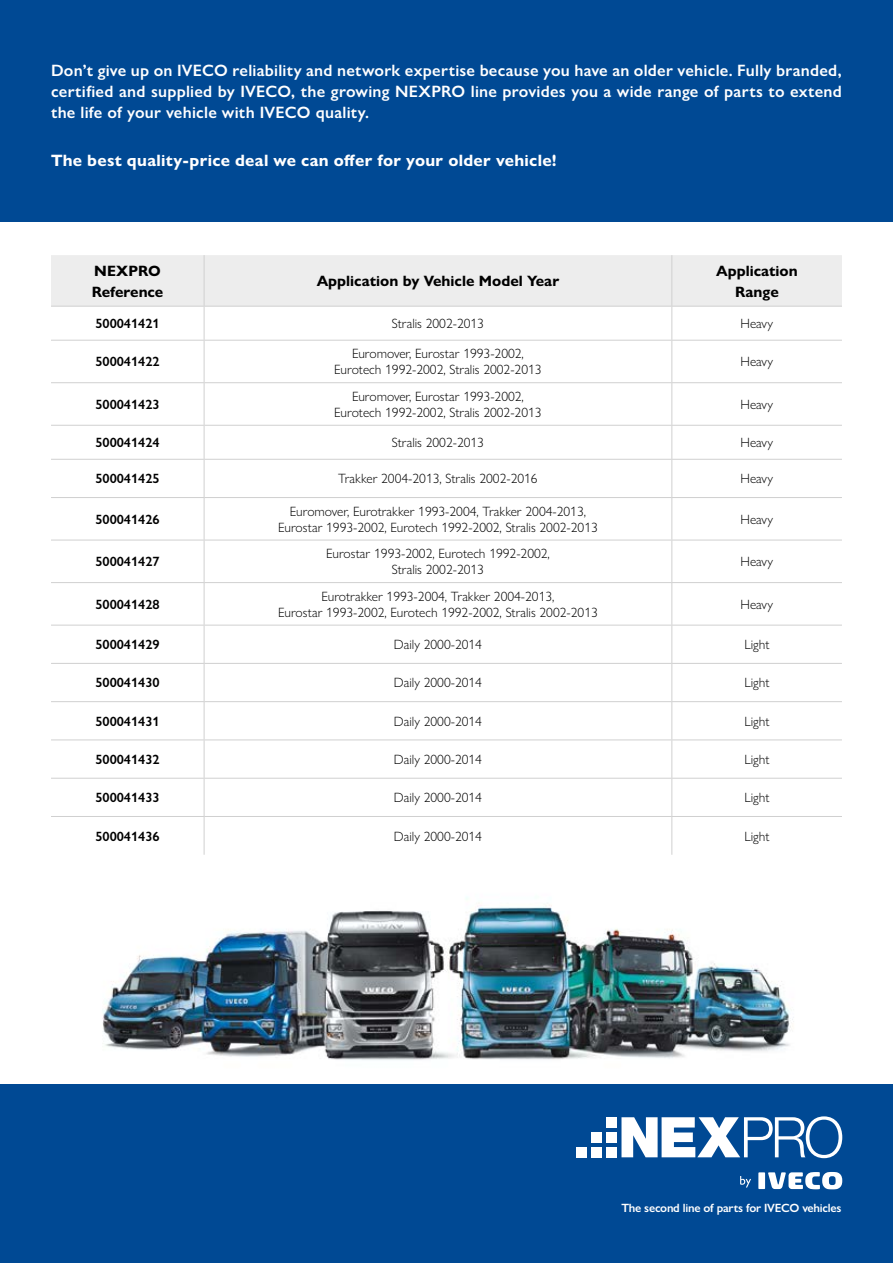
<style>
.page{position:relative;width:893px;height:1263px;background:#fff}
.page>*{position:absolute;margin:0;border:0;box-sizing:border-box;transform-origin:0 0}
.t1{font:600 16.5px/21px "Gill Sans Nova";letter-spacing:.015em;color:#fff;text-align:justify}
.t2{font:700 16.5px "Gill Sans Nova";letter-spacing:.02em;color:#fff}
.t3{font:700 15px/21px "Gill Sans Nova";color:#000}
.t4{font:300 13.5px/16.2px "Gill Sans Nova";color:#000;text-align:center}
.t5{font:600 13.5px "Gill Sans Nova";color:#000}
.t6{font:600 12px "Gill Sans Nova";letter-spacing:-.02em;color:#fff}
</style>
<div class="page">
<div style="left:0;top:0;width:893px;height:221px;background:#004994"></div>
<div style="left:0;top:1084px;width:893px;height:179px;background:#004994"></div>
<div style="left:51px;top:255px;width:791px;height:51px;background:#ededed"></div>
<hr style="left:204px;top:255px;width:1px;height:51px;background:#d0d0d0">
<hr style="left:671px;top:255px;width:1px;height:51px;background:#d0d0d0">
<hr style="left:51px;top:306px;width:153px;height:1px;background:#d0d0d0">
<hr style="left:204px;top:306px;width:468px;height:1px;background:#d0d0d0">
<hr style="left:204px;top:307px;width:1px;height:33px;background:#d0d0d0">
<hr style="left:672px;top:306px;width:170px;height:1px;background:#d0d0d0">
<hr style="left:671px;top:307px;width:1px;height:33px;background:#d0d0d0">
<hr style="left:204px;top:341px;width:1px;height:41px;background:#d0d0d0">
<hr style="left:671px;top:341px;width:1px;height:41px;background:#d0d0d0">
<hr style="left:204px;top:383px;width:1px;height:42px;background:#d0d0d0">
<hr style="left:671px;top:383px;width:1px;height:42px;background:#d0d0d0">
<hr style="left:204px;top:426px;width:1px;height:33px;background:#d0d0d0">
<hr style="left:671px;top:426px;width:1px;height:33px;background:#d0d0d0">
<hr style="left:204px;top:460px;width:1px;height:37px;background:#d0d0d0">
<hr style="left:671px;top:460px;width:1px;height:37px;background:#d0d0d0">
<hr style="left:204px;top:498px;width:1px;height:42px;background:#d0d0d0">
<hr style="left:671px;top:498px;width:1px;height:42px;background:#d0d0d0">
<hr style="left:204px;top:540px;width:1px;height:42px;background:#d0d0d0">
<hr style="left:671px;top:540px;width:1px;height:42px;background:#d0d0d0">
<hr style="left:204px;top:583px;width:1px;height:42px;background:#d0d0d0">
<hr style="left:671px;top:583px;width:1px;height:42px;background:#d0d0d0">
<hr style="left:204px;top:625px;width:1px;height:38px;background:#d0d0d0">
<hr style="left:671px;top:625px;width:1px;height:38px;background:#d0d0d0">
<hr style="left:204px;top:664px;width:1px;height:37px;background:#d0d0d0">
<hr style="left:671px;top:664px;width:1px;height:37px;background:#d0d0d0">
<hr style="left:204px;top:702px;width:1px;height:37px;background:#d0d0d0">
<hr style="left:671px;top:702px;width:1px;height:37px;background:#d0d0d0">
<hr style="left:204px;top:740px;width:1px;height:38px;background:#d0d0d0">
<hr style="left:671px;top:740px;width:1px;height:38px;background:#d0d0d0">
<hr style="left:204px;top:778px;width:1px;height:38px;background:#d0d0d0">
<hr style="left:671px;top:778px;width:1px;height:38px;background:#d0d0d0">
<hr style="left:204px;top:817px;width:1px;height:38px;background:#d0d0d0">
<hr style="left:671px;top:817px;width:1px;height:38px;background:#d0d0d0">
<hr style="left:51px;top:340px;width:153px;height:1px;background:#d0d0d0">
<hr style="left:204px;top:340px;width:468px;height:1px;background:#d0d0d0">
<hr style="left:672px;top:340px;width:170px;height:1px;background:#d0d0d0">
<hr style="left:51px;top:382px;width:153px;height:1px;background:#d0d0d0">
<hr style="left:204px;top:382px;width:468px;height:1px;background:#d0d0d0">
<hr style="left:672px;top:382px;width:170px;height:1px;background:#d0d0d0">
<hr style="left:51px;top:425px;width:153px;height:1px;background:#d0d0d0">
<hr style="left:204px;top:425px;width:468px;height:1px;background:#d0d0d0">
<hr style="left:672px;top:425px;width:170px;height:1px;background:#d0d0d0">
<hr style="left:51px;top:459px;width:153px;height:1px;background:#d0d0d0">
<hr style="left:204px;top:459px;width:468px;height:1px;background:#d0d0d0">
<hr style="left:672px;top:459px;width:170px;height:1px;background:#d0d0d0">
<hr style="left:51px;top:497px;width:153px;height:1px;background:#d0d0d0">
<hr style="left:204px;top:497px;width:468px;height:1px;background:#d0d0d0">
<hr style="left:672px;top:497px;width:170px;height:1px;background:#d0d0d0">
<hr style="left:51px;top:540px;width:153px;height:1px;background:#d0d0d0">
<hr style="left:204px;top:540px;width:468px;height:1px;background:#d0d0d0">
<hr style="left:672px;top:540px;width:170px;height:1px;background:#d0d0d0">
<hr style="left:51px;top:582px;width:153px;height:1px;background:#d0d0d0">
<hr style="left:204px;top:582px;width:468px;height:1px;background:#d0d0d0">
<hr style="left:672px;top:582px;width:170px;height:1px;background:#d0d0d0">
<hr style="left:51px;top:625px;width:153px;height:1px;background:#d0d0d0">
<hr style="left:204px;top:625px;width:468px;height:1px;background:#d0d0d0">
<hr style="left:672px;top:625px;width:170px;height:1px;background:#d0d0d0">
<hr style="left:51px;top:663px;width:153px;height:1px;background:#d0d0d0">
<hr style="left:204px;top:663px;width:468px;height:1px;background:#d0d0d0">
<hr style="left:672px;top:663px;width:170px;height:1px;background:#d0d0d0">
<hr style="left:51px;top:701px;width:153px;height:1px;background:#d0d0d0">
<hr style="left:204px;top:701px;width:468px;height:1px;background:#d0d0d0">
<hr style="left:672px;top:701px;width:170px;height:1px;background:#d0d0d0">
<hr style="left:51px;top:739px;width:153px;height:1px;background:#d0d0d0">
<hr style="left:204px;top:739px;width:468px;height:1px;background:#d0d0d0">
<hr style="left:672px;top:739px;width:170px;height:1px;background:#d0d0d0">
<hr style="left:51px;top:778px;width:153px;height:1px;background:#d0d0d0">
<hr style="left:204px;top:778px;width:468px;height:1px;background:#d0d0d0">
<hr style="left:672px;top:778px;width:170px;height:1px;background:#d0d0d0">
<hr style="left:51px;top:816px;width:153px;height:1px;background:#d0d0d0">
<hr style="left:204px;top:816px;width:468px;height:1px;background:#d0d0d0">
<hr style="left:672px;top:816px;width:170px;height:1px;background:#d0d0d0">
<div style="left:758px;top:1172px;width:7px;height:17px;background:#fff"></div>
<svg style="left:768px;top:1172px;width:74px;height:17px"></svg>
<div style="left:576px;top:1147px;width:10px;height:10px;background:#fff"></div>
<div style="left:606px;top:1147px;width:10px;height:10px;background:#fff"></div>
<div style="left:591px;top:1147px;width:10px;height:10px;background:#fff"></div>
<div style="left:606px;top:1132px;width:10px;height:10px;background:#fff"></div>
<div style="left:606px;top:1117px;width:10px;height:10px;background:#fff"></div>
<div style="left:591px;top:1132px;width:10px;height:10px;background:#fff"></div>
<svg style="left:621px;top:1116px;width:221px;height:42px"></svg>
<svg style="left:740px;top:1176px;width:11px;height:11px"></svg>
<img style="left:102px;top:897px;width:692px;height:163px">
<p class="t1" style="left:51px;top:60px;width:792px">Don’t give up on IVECO reliability and network expertise because you have an older vehicle. Fully branded, certified and supplied by IVECO, the growing NEXPRO line provides you a wide range of parts to extend the life of your vehicle with IVECO quality.</p>
<p class="t2" style="left:51px;top:150px;width:507px">The best quality-price deal we can offer for your older vehicle!</p>
<p class="t3" style="left:92px;top:260px;width:73px">NEXPRO<br>Reference</p>
<p class="t3" style="left:317px;top:270px;width:244px">Application by Vehicle Model Year</p>
<p class="t3" style="left:716px;top:260px;width:83px;text-align:center">Application<br>Range</p>
<p class="t5" style="left:95px;top:315px;width:66px">500041421</p>
<p class="t4" style="left:392px;top:315px;width:94px">Stralis 2002-2013</p>
<p class="t4" style="left:740px;top:315px;width:34px">Heavy</p>
<p class="t5" style="left:95px;top:353px;width:66px">500041422</p>
<p class="t4" style="left:334px;top:345px;width:209px">Euromover, Eurostar 1993-2002,<br>Eurotech 1992-2002, Stralis 2002-2013</p>
<p class="t4" style="left:740px;top:354px;width:34px">Heavy</p>
<p class="t5" style="left:95px;top:396px;width:66px">500041423</p>
<p class="t4" style="left:334px;top:388px;width:209px">Euromover, Eurostar 1993-2002,<br>Eurotech 1992-2002, Stralis 2002-2013</p>
<p class="t4" style="left:740px;top:396px;width:34px">Heavy</p>
<p class="t5" style="left:95px;top:434px;width:66px">500041424</p>
<p class="t4" style="left:392px;top:434px;width:94px">Stralis 2002-2013</p>
<p class="t4" style="left:740px;top:434px;width:34px">Heavy</p>
<p class="t5" style="left:95px;top:470px;width:66px">500041425</p>
<p class="t4" style="left:338px;top:470px;width:201px">Trakker 2004-2013, Stralis 2002-2016</p>
<p class="t4" style="left:740px;top:470px;width:34px">Heavy</p>
<p class="t5" style="left:95px;top:511px;width:66px">500041426</p>
<p class="t4" style="left:278px;top:503px;width:321px">Euromover, Eurotrakker 1993-2004, Trakker 2004-2013,<br>Eurostar 1993-2002, Eurotech 1992-2002, Stralis 2002-2013</p>
<p class="t4" style="left:740px;top:511px;width:34px">Heavy</p>
<p class="t5" style="left:95px;top:553px;width:66px">500041427</p>
<p class="t4" style="left:326px;top:545px;width:225px">Eurostar 1993-2002, Eurotech 1992-2002,<br>Stralis 2002-2013</p>
<p class="t4" style="left:740px;top:553px;width:34px">Heavy</p>
<p class="t5" style="left:95px;top:596px;width:66px">500041428</p>
<p class="t4" style="left:278px;top:588px;width:321px">Eurotrakker 1993-2004, Trakker 2004-2013,<br>Eurostar 1993-2002, Eurotech 1992-2002, Stralis 2002-2013</p>
<p class="t4" style="left:740px;top:596px;width:34px">Heavy</p>
<p class="t5" style="left:95px;top:636px;width:66px">500041429</p>
<p class="t4" style="left:394px;top:636px;width:90px">Daily 2000-2014</p>
<p class="t4" style="left:744px;top:636px;width:27px">Light</p>
<p class="t5" style="left:95px;top:674px;width:66px">500041430</p>
<p class="t4" style="left:394px;top:675px;width:90px">Daily 2000-2014</p>
<p class="t4" style="left:744px;top:675px;width:27px">Light</p>
<p class="t5" style="left:95px;top:713px;width:66px">500041431</p>
<p class="t4" style="left:394px;top:713px;width:90px">Daily 2000-2014</p>
<p class="t4" style="left:744px;top:713px;width:27px">Light</p>
<p class="t5" style="left:95px;top:751px;width:66px">500041432</p>
<p class="t4" style="left:394px;top:751px;width:90px">Daily 2000-2014</p>
<p class="t4" style="left:744px;top:751px;width:27px">Light</p>
<p class="t5" style="left:95px;top:789px;width:66px">500041433</p>
<p class="t4" style="left:394px;top:789px;width:90px">Daily 2000-2014</p>
<p class="t4" style="left:744px;top:789px;width:27px">Light</p>
<p class="t5" style="left:95px;top:828px;width:66px">500041436</p>
<p class="t4" style="left:394px;top:828px;width:90px">Daily 2000-2014</p>
<p class="t4" style="left:744px;top:828px;width:27px">Light</p>
<p class="t6" style="left:621px;top:1200px;width:222px">The second line of parts for IVECO vehicles</p>
</div>
